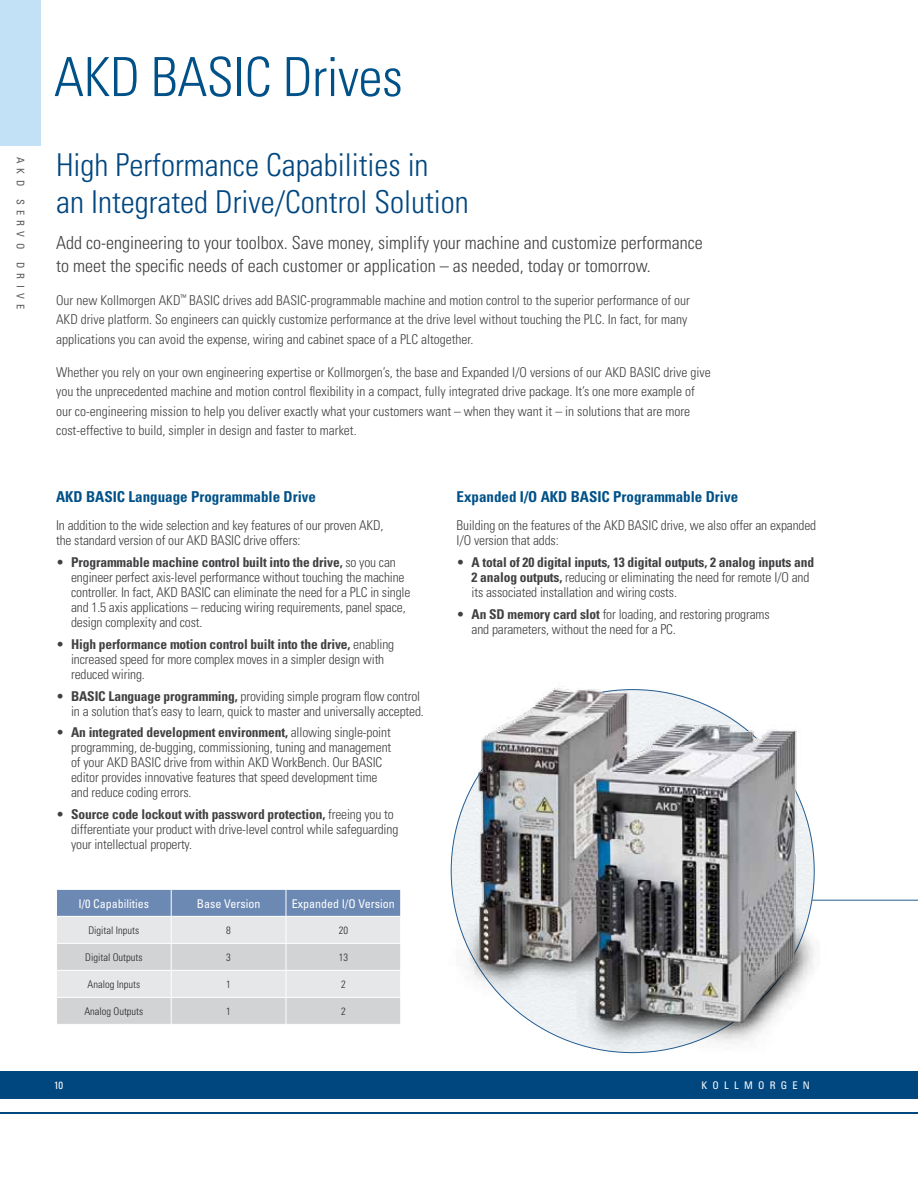
<style>
.page{position:relative;width:918px;height:1188px;background:#fff}
.page>*{position:absolute;margin:0;border:0;box-sizing:border-box;transform-origin:0 0}
.t1{font:300 condensed 54px "Univers";letter-spacing:-.01em;color:#005188}
.t2{font:300 condensed 31.5px/37.5px "Univers";color:#00467f}
.t3{font:300 condensed 18px/22.5px "Univers";color:#414042}
.t4{font:700 condensed 15px "Univers";color:#005188}
.t5{font:300 condensed 13.5px/15px "Univers";letter-spacing:-.01em;color:#414042}
.t6{font:condensed 12px "Univers";color:#fff}
.t7{font:300 condensed 10.5px "Univers";color:#292829}
.t8{font:condensed 10.5px "Univers";letter-spacing:.5em;color:#58595b}
.t9{font:condensed 10.5px "Univers";letter-spacing:.5em;color:#fff}
.s1{font-weight:700}
</style>
<div class="page">
<div style="left:0;top:1071px;width:918px;height:27px;background:#00467f"></div>
<hr style="left:0;top:1112px;width:918px;height:2px;background:#00467f">
<hr style="left:812px;top:900px;width:106px;height:1px;background:#235d92">
<svg style="left:57px;top:889px;width:344px;height:135px;background:#c7ced7"></svg>
<img style="left:404px;top:688px;width:427px;height:411px">
<div style="left:0;top:0;width:40px;height:145px;background:#c2e1f6"></div>
<p class="t8" style="left:27px;top:157px;width:154px;rotate:90deg">AKD SERVO DRIVE</p>
<h1 class="t1" style="left:54px;top:45px;width:350px">AKD BASIC Drives</h1>
<h2 class="t2" style="left:56px;top:146px;width:414px">High Performance Capabilities in<br>an Integrated Drive/Control Solution</h2>
<h3 class="t3" style="left:56px;top:232px;width:648px">Add co-engineering to your toolbox. Save money, simplify your machine and customize performance to meet the specific needs of each customer or application – as needed, today or tomorrow.</h3>
<p class="t5" style="left:56px;top:290px;width:635px;line-height:19.5px">Our new Kollmorgen AKD<sup>™</sup> BASIC drives add BASIC-programmable machine and motion control to the superior performance of our<br>AKD drive platform. So engineers can quickly customize performance at the drive level without touching the PLC. In fact, for many applications you can avoid the expense, wiring and cabinet space of a PLC altogether.</p>
<p class="t5" style="left:56px;top:362px;width:656px;line-height:19.5px">Whether you rely on your own engineering expertise or Kollmorgen’s, the base and Expanded I/O versions of our AKD BASIC drive give you the unprecedented machine and motion control flexibility in a compact, fully integrated drive package. It’s one more example of our co-engineering mission to help you deliver exactly what your customers want – when they want it – in solutions that are more cost-effective to build, simpler in design and faster to market.</p>
<p class="t4" style="left:56px;top:487px;width:261px">AKD BASIC Language Programmable Drive</p>
<p class="t5" style="left:56px;top:518px;width:329px">In addition to the wide selection and key features of our proven AKD, the standard version of our AKD BASIC drive offers:</p>
<p class="t5" style="left:71px;top:555px;width:341px;text-indent:-15px">• <span class="s1">Programmable machine control built into the drive,</span> so you can engineer perfect axis-level performance without touching the machine controller. In fact, AKD BASIC can eliminate the need for a PLC in single and 1.5 axis applications – reducing wiring requirements, panel space, design complexity and cost.</p>
<p class="t5" style="left:71px;top:637px;width:325px;text-indent:-15px">• <span class="s1">High performance motion control built into the drive,</span> enabling increased speed for more complex moves in a simpler design with reduced wiring.</p>
<p class="t5" style="left:56px;top:688px;width:369px;text-align:right">• <span class="s1">BASIC Language programming,</span> providing simple program flow control in a solution that’s easy to learn, quick to master and universally accepted.</p>
<p class="t5" style="left:71px;top:725px;width:322px;text-indent:-15px">• <span class="s1">An integrated development environment,</span> allowing single-point programming, de-bugging, commissioning, tuning and management of your AKD BASIC drive from within AKD WorkBench. Our BASIC editor provides innovative features that speed development time and reduce coding errors.</p>
<p class="t5" style="left:71px;top:807px;width:329px;text-indent:-15px">• <span class="s1">Source code lockout with password protection,</span> freeing you to differentiate your product with drive-level control while safeguarding your intellectual property.</p>
<p class="t6" style="left:79px;top:896px;width:72px">I/0 Capabilities</p>
<p class="t6" style="left:197px;top:896px;width:65px">Base Version</p>
<p class="t6" style="left:292px;top:896px;width:104px">Expanded I/O Version</p>
<p class="t7" style="left:88px;top:924px;width:52px">Digital Inputs</p>
<p class="t7" style="left:226px;top:924px;width:6px">8</p>
<p class="t7" style="left:339px;top:924px;width:11px">20</p>
<p class="t7" style="left:85px;top:951px;width:59px">Digital Outputs</p>
<p class="t7" style="left:226px;top:951px;width:6px">3</p>
<p class="t7" style="left:339px;top:951px;width:11px">13</p>
<p class="t7" style="left:88px;top:978px;width:54px">Analog Inputs</p>
<p class="t7" style="left:226px;top:978px;width:6px">1</p>
<p class="t7" style="left:341px;top:978px;width:6px">2</p>
<p class="t7" style="left:84px;top:1005px;width:60px">Analog Outputs</p>
<p class="t7" style="left:226px;top:1005px;width:6px">1</p>
<p class="t7" style="left:341px;top:1005px;width:6px">2</p>
<p class="t9" style="left:54px;top:1079px;width:11px">10</p>
<p class="t4" style="left:457px;top:487px;width:283px">Expanded I/O AKD BASIC Programmable Drive</p>
<p class="t5" style="left:457px;top:518px;width:361px">Building on the features of the AKD BASIC drive, we also offer an expanded<br>I/O version that adds:</p>
<p class="t5" style="left:472px;top:555px;width:344px;text-indent:-15px">• <span class="s1">A total of 20 digital inputs, 13 digital outputs, 2 analog inputs and<br>2 analog outputs,</span> reducing or eliminating the need for remote I/O and its associated installation and wiring costs.</p>
<p class="t5" style="left:472px;top:607px;width:300px;text-indent:-15px">• <span class="s1">An SD memory card slot</span> for loading, and restoring programs and parameters, without the need for a PC.</p>
<p class="t9" style="left:702px;top:1078px;width:110px">KOLLMORGEN</p>
</div>
